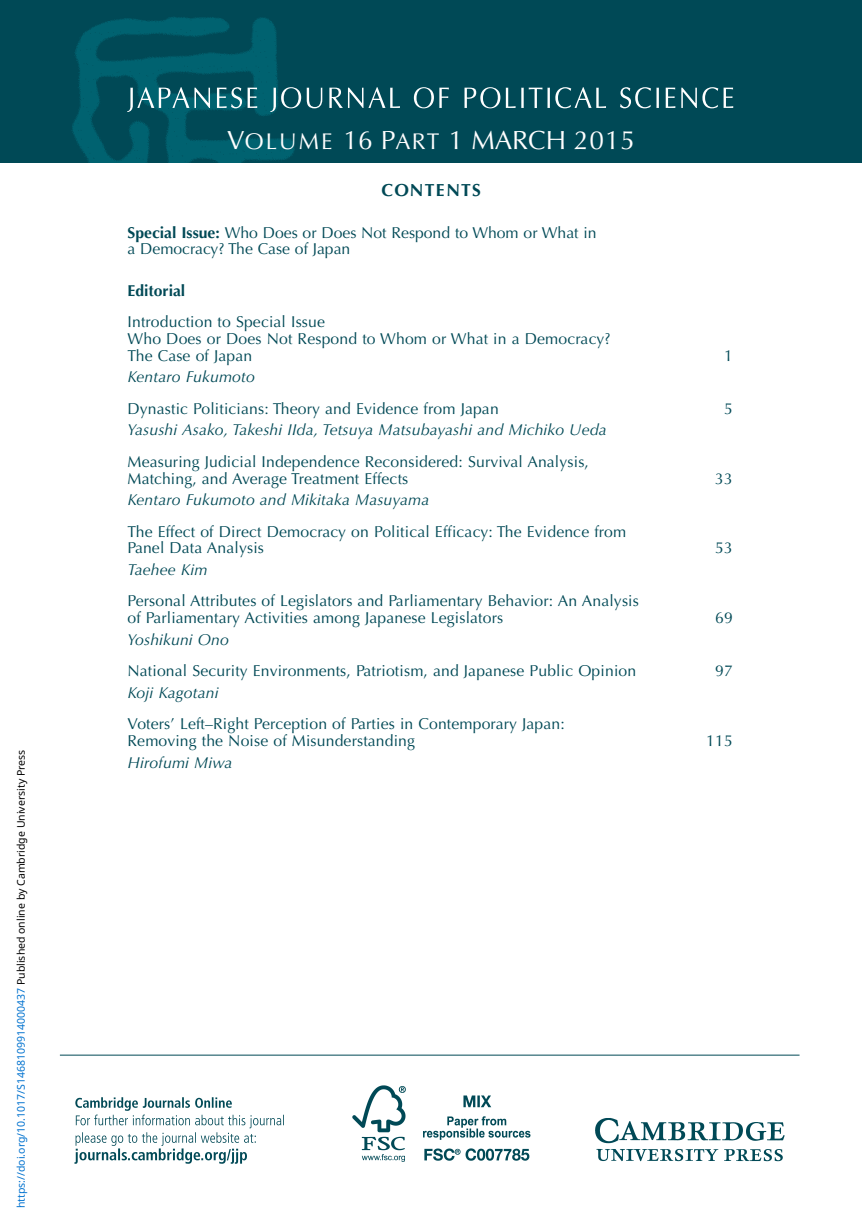
<style>
.page{position:relative;width:862px;height:1222px;background:#fff}
.page>*{position:absolute;margin:0;border:0;box-sizing:border-box;transform-origin:0 0}
.t1{font:26.25px "Optima";color:#fff}
.t2{font:700 17.5px "Optima";letter-spacing:.07em;color:#004956}
.t3{font:15.75px/16.6px "Optima";letter-spacing:.01em;color:#004956}
.t4{font:italic 15.75px "Optima";letter-spacing:.01em;color:#004956}
.t5{font:700 15.75px "Optima";color:#004956}
.t6{font:10.5px "Noto Sans";color:#0172cf}
.s1{color:#000}
.s2{font-size:22.75px}
.s3{font-weight:700}
</style>
<div class="page">
<div style="left:0;top:0;width:862px;height:1221px;background:#004956"></div>
<img style="left:72px;top:17px;width:251px;height:145px">
<div style="left:0;top:162px;width:862px;height:1059px;background:#fff"></div>
<hr style="left:60px;top:1054px;width:739px;height:1px;background:#004956">
<img style="left:595px;top:1118px;width:190px;height:44px">
<svg style="left:74px;top:1097px;width:210px;height:66px"></svg>
<img style="left:352px;top:1085px;width:178px;height:77px">
<svg style="left:127px;top:87px;width:83px;height:25px"></svg>
<svg style="left:217px;top:87px;width:25px;height:21px"></svg>
<svg style="left:248px;top:88px;width:9px;height:20px"></svg>
<svg style="left:270px;top:87px;width:31px;height:25px"></svg>
<svg style="left:307px;top:88px;width:15px;height:20px"></svg>
<svg style="left:329px;top:87px;width:71px;height:21px"></svg>
<svg style="left:414px;top:87px;width:35px;height:21px"></svg>
<svg style="left:464px;top:87px;width:36px;height:21px"></svg>
<svg style="left:506px;top:87px;width:100px;height:21px"></svg>
<svg style="left:620px;top:87px;width:39px;height:21px"></svg>
<svg style="left:666px;top:88px;width:9px;height:20px"></svg>
<svg style="left:681px;top:87px;width:52px;height:21px"></svg>
<p class="t6" style="left:14px;top:1207px;width:460px;rotate:-90deg">https://doi.org/10.1017/S1468109914000437 <span class="s1">Published online by Cambridge University Press</span></p>
<h1 class="t1" style="left:227px;top:129px;width:409px">V<span class="s2">OLUME</span> 16 P<span class="s2">ART</span> 1 MARCH 2015</h1>
<p class="t2" style="left:382px;top:183px;width:101px">CONTENTS</p>
<p class="t3" style="left:128px;top:225px;width:470px"><span class="s3">Special Issue:</span> Who Does or Does Not Respond to Whom or What in a Democracy? The Case of Japan</p>
<p class="t5" style="left:128px;top:283px;width:59px">Editorial</p>
<p class="t3" style="left:128px;top:315px;width:484px">Introduction to Special Issue<br>Who Does or Does Not Respond to Whom or What in a Democracy?<br>The Case of Japan</p>
<p class="t3" style="left:724px;top:348px;width:10px">1</p>
<p class="t4" style="left:128px;top:370px;width:129px">Kentaro Fukumoto</p>
<p class="t3" style="left:128px;top:401px;width:373px">Dynastic Politicians: Theory and Evidence from Japan</p>
<p class="t3" style="left:724px;top:401px;width:10px">5</p>
<p class="t4" style="left:128px;top:423px;width:481px">Yasushi Asako, Takeshi IIda, Tetsuya Matsubayashi and Michiko Ueda</p>
<p class="t3" style="left:128px;top:454px;width:463px">Measuring Judicial Independence Reconsidered: Survival Analysis,<br>Matching, and Average Treatment Effects</p>
<p class="t3" style="left:715px;top:471px;width:19px">33</p>
<p class="t4" style="left:128px;top:493px;width:303px">Kentaro Fukumoto and Mikitaka Masuyama</p>
<p class="t3" style="left:128px;top:524px;width:500px">The Effect of Direct Democracy on Political Efficacy: The Evidence from<br>Panel Data Analysis</p>
<p class="t4" style="left:128px;top:562px;width:82px">Taehee Kim</p>
<p class="t3" style="left:128px;top:593px;width:513px">Personal Attributes of Legislators and Parliamentary Behavior: An Analysis of Parliamentary Activities among Japanese Legislators</p>
<p class="t3" style="left:715px;top:540px;width:19px">53</p>
<p class="t3" style="left:715px;top:610px;width:19px">69</p>
<p class="t4" style="left:128px;top:632px;width:103px">Yoshikuni Ono</p>
<p class="t3" style="left:128px;top:663px;width:510px">National Security Environments, Patriotism, and Japanese Public Opinion</p>
<p class="t3" style="left:715px;top:663px;width:19px">97</p>
<p class="t4" style="left:128px;top:685px;width:92px">Koji Kagotani</p>
<p class="t3" style="left:128px;top:716px;width:439px">Voters’ Left–Right Perception of Parties in Contemporary Japan:<br>Removing the Noise of Misunderstanding</p>
<p class="t3" style="left:706px;top:733px;width:28px">115</p>
<p class="t4" style="left:128px;top:755px;width:106px">Hirofumi Miwa</p>
</div>
